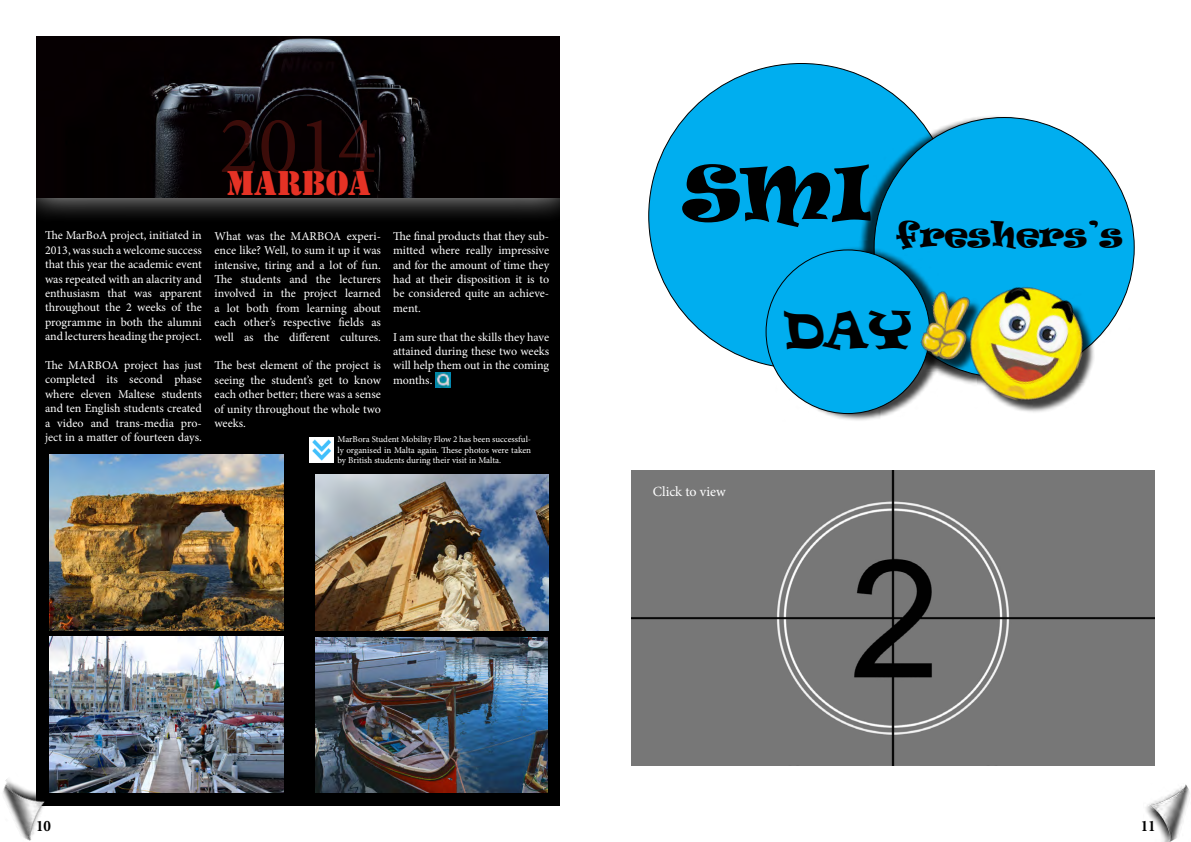
<style>
.page{position:relative;width:1191px;height:842px;background:#fff}
.page>*{position:absolute;margin:0;border:0;box-sizing:border-box;transform-origin:0 0}
.t1{font:82px "Minion Pro";color:#e53225}
.t2{font:72px "Ravie";color:#000}
.t3{font:48px "Ravie";color:#000}
.t4{font:32px "Ravie";color:#000}
.t5{font:32px "Stencil Std";color:#e53225}
.t6{font:700 condensed 16px "Minion Pro";color:#000}
.t7{font:14px "Minion Pro";color:#fff}
.t8{font:12px/14.4px "Minion Pro";color:#fff;text-align:justify}
.t9{font:9px/10.8px "Minion Pro";color:#fff;text-align:justify}
</style>
<div class="page">
<div style="left:36px;top:36px;width:523px;height:770px;background:#000"></div>
<div style="left:10px;top:10px;width:576px;height:213px;background:#fff;opacity:.75"></div>
<img style="left:36px;top:36px;width:523px;height:161px">
<img style="left:3px;top:779px;width:60px;height:62px">
<div style="left:648px;top:64px;width:306px;height:305px;background:#00aeef;border-radius:50%"></div>
<div style="left:858px;top:114px;width:273px;height:273px;background:#000;opacity:.75"></div>
<div style="left:874px;top:118px;width:260px;height:260px;background:#00aeef;border-radius:50%"></div>
<div style="left:769px;top:245px;width:176px;height:176px;background:#000;opacity:.75"></div>
<div style="left:766px;top:250px;width:163px;height:164px;background:#00aeef;border-radius:50%"></div>
<img style="left:912px;top:260px;width:185px;height:155px">
<img style="left:436px;top:373px;width:14px;height:14px">
<img style="left:1146px;top:784px;width:44px;height:58px">
<img style="left:49px;top:455px;width:234px;height:175px">
<img style="left:315px;top:637px;width:232px;height:155px">
<img style="left:315px;top:475px;width:233px;height:155px">
<img style="left:49px;top:636px;width:234px;height:156px">
<img style="left:309px;top:438px;width:24px;height:24px">
<img style="left:631px;top:471px;width:524px;height:294px">
<h1 class="t1" style="left:219px;top:91px;width:159px">2014</h1>
<h3 class="t5" style="left:226px;top:163px;width:146px">MARBOA</h3>
<p class="t8" style="left:45px;top:228px;width:158px">The MarBoA project, initiated in 2013, was such a welcome success that this year the academic event was repeated with an alacrity and enthusiasm that was apparent throughout the 2 weeks of the programme in both the alumni and lecturers heading the project.</p>
<p class="t8" style="left:45px;top:358px;width:158px">The MARBOA project has just completed its second phase where eleven Maltese students and ten English students created a video and trans-media pro&shy;ject in a matter of fourteen days.</p>
<p class="t8" style="left:214px;top:229px;width:168px">What was the MARBOA experi&shy;ence like? Well, to sum it up it was intensive, tiring and a lot of fun.<br>The students and the lecturers involved in the project learned a lot both from learning about each other’s respective fields as well as the different cultures.</p>
<p class="t8" style="left:214px;top:358px;width:168px">The best element of the project is seeing the student’s get to know each other better; there was a sense of unity throughout the whole two weeks.</p>
<p class="t8" style="left:393px;top:229px;width:158px">The final products that they sub&shy;mitted where really impressive and for the amount of time they had at their disposition it is to be considered quite an achieve&shy;ment.</p>
<p class="t8" style="left:393px;top:330px;width:158px">I am sure that the skills they have attained during these two weeks will help them out in the coming months.</p>
<p class="t9" style="left:337px;top:434px;width:195px">MarBora Student Mobility Flow 2 has been successful&shy;ly organised in Malta again. These photos were taken by British students during their visit in Malta.</p>
<h2 class="t2" style="left:682px;top:144px;width:190px">SMI</h2>
<h3 class="t4" style="left:896px;top:212px;width:229px">freshers’s</h3>
<p class="t7" style="left:652px;top:482px;width:75px">Click to view</p>
<h3 class="t3" style="left:783px;top:297px;width:131px">DAY</h3>
<h3 class="t6" style="left:36px;top:815px;width:16px">10</h3>
<h3 class="t6" style="left:1140px;top:815px;width:16px">11</h3>
</div>
